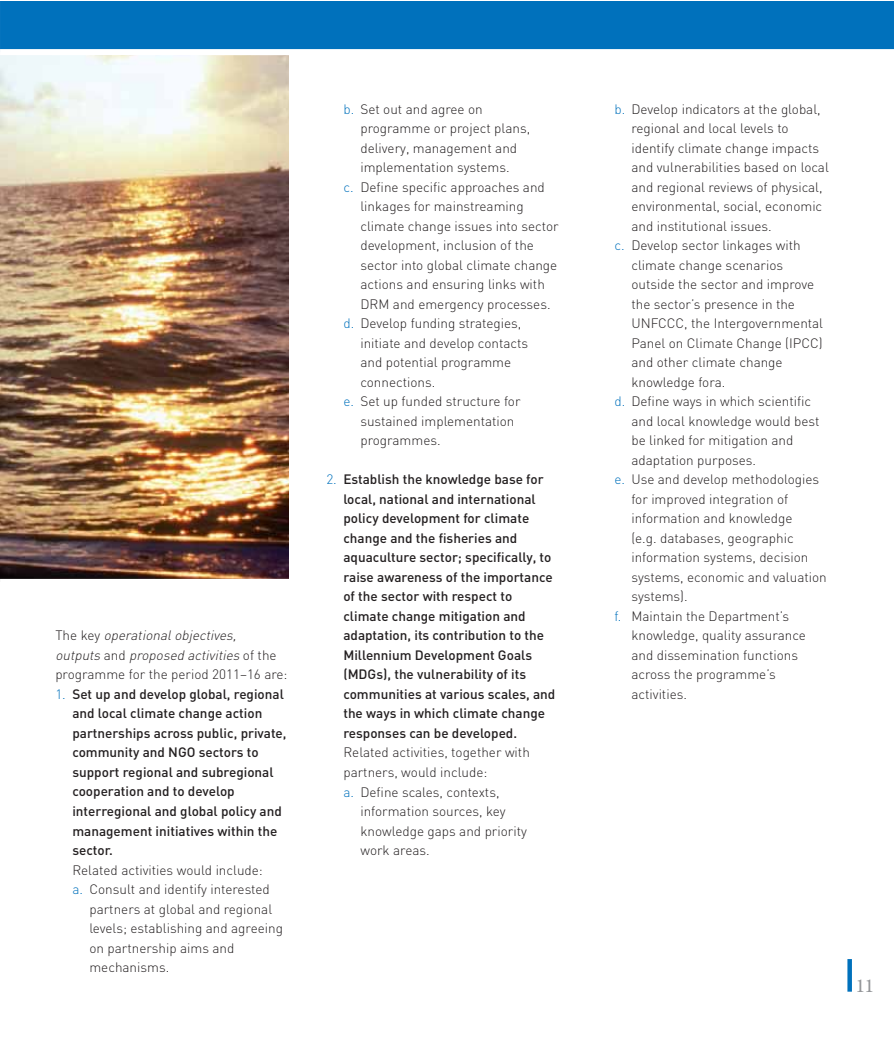
<style>
.page{position:relative;width:894px;height:1045px;background:#fff}
.page>*{position:absolute;margin:0;border:0;box-sizing:border-box;transform-origin:0 0}
.t1{font:18px "Century Std";color:#939598}
.t2{font:300 13.5px "DIN";color:#231f20}
.t3{font:500 13.5px/19.5px "DIN";color:#231f20}
.t4{font:italic 300 13.5px/19.5px "DIN";color:#231f20}
.s1{font-style:normal}
.s2{font-weight:300;color:#0071bc}
.s3{color:#0071bc}
</style>
<div class="page">
<img style="left:0;top:55px;width:288px;height:524px">
<svg style="left:847px;top:959px;width:4px;height:32px"></svg>
<div style="left:0;top:1px;width:893px;height:48px;background:#0071bc"></div>
<p class="t4" style="left:55px;top:627px;width:233px"><span class="s1">T h e k e y</span> operational objectives, outputs <span class="s1">a n d</span> proposed activities <span class="s1">o f t h e programme for the period 2011–16 are:</span></p>
<p class="t3" style="left:72px;top:686px;width:215px;text-indent:-17px"><span class="s2">1.</span> Set up and develop global, regional and local climate change action partnerships across public, private, community and NGO sectors to support regional and subregional cooperation and to develop interregional and global policy and management initiatives within the sector.</p>
<p class="t2" style="left:72px;top:864px;width:192px">Related activities would include:</p>
<p class="t2" style="left:72px;top:884px;width:199px"><span class="s3">a.</span> Consult and identify interested</p>
<p class="t2" style="left:89px;top:903px;width:184px">partners at global and regional</p>
<p class="t2" style="left:89px;top:923px;width:195px">levels; establishing and agreeing</p>
<p class="t2" style="left:89px;top:942px;width:146px">on partnership aims and</p>
<p class="t2" style="left:89px;top:962px;width:81px">mechanisms.</p>
<p class="t2" style="left:343px;top:104px;width:141px"><span class="s3">b.</span> Set out and agree on</p>
<p class="t2" style="left:360px;top:123px;width:171px">programme or project plans,</p>
<p class="t2" style="left:360px;top:143px;width:158px">delivery, management and</p>
<p class="t2" style="left:360px;top:162px;width:151px">implementation systems.</p>
<p class="t2" style="left:343px;top:182px;width:203px"><span class="s3">c.</span> Define specific approaches and</p>
<p class="t2" style="left:360px;top:201px;width:165px">linkages for mainstreaming</p>
<p class="t2" style="left:360px;top:221px;width:200px">climate change issues into sector</p>
<p class="t2" style="left:360px;top:240px;width:175px">development, inclusion of the</p>
<p class="t2" style="left:360px;top:260px;width:198px">sector into global climate change</p>
<p class="t2" style="left:360px;top:279px;width:186px">actions and ensuring links with</p>
<p class="t2" style="left:360px;top:299px;width:191px">DRM and emergency processes.</p>
<p class="t2" style="left:343px;top:318px;width:179px"><span class="s3">d.</span> Develop funding strategies,</p>
<p class="t2" style="left:360px;top:338px;width:169px">initiate and develop contacts</p>
<p class="t2" style="left:360px;top:357px;width:152px">and potential programme</p>
<p class="t2" style="left:360px;top:377px;width:76px">connections.</p>
<p class="t2" style="left:343px;top:396px;width:178px"><span class="s3">e.</span> Set up funded structure for</p>
<p class="t2" style="left:360px;top:416px;width:155px">sustained implementation</p>
<p class="t2" style="left:360px;top:435px;width:82px">programmes.</p>
<p class="t3" style="left:343px;top:471px;width:213px;text-indent:-17px"><span class="s2">2.</span> Establish the knowledge base for local, national and international policy development for climate change and the fisheries and aquaculture sector; specifically, to raise awareness of the importance of the sector with respect to climate change mitigation and adaptation, its contribution to the<br>Millennium Development Goals (MDGs), the vulnerability of its communities at various scales, and the ways in which climate change responses can be developed.</p>
<p class="t2" style="left:343px;top:747px;width:188px">Related activities, together with</p>
<p class="t2" style="left:343px;top:767px;width:145px">partners, would include:</p>
<p class="t2" style="left:343px;top:786px;width:157px"><span class="s3">a.</span> Define scales, contexts,</p>
<p class="t2" style="left:360px;top:806px;width:147px">information sources, key</p>
<p class="t2" style="left:360px;top:825px;width:168px">knowledge gaps and priority</p>
<p class="t2" style="left:360px;top:845px;width:71px">work areas.</p>
<p class="t2" style="left:614px;top:104px;width:208px"><span class="s3">b.</span> Develop indicators at the global,</p>
<p class="t2" style="left:631px;top:123px;width:159px">regional and local levels to</p>
<p class="t2" style="left:631px;top:143px;width:189px">identify climate change impacts</p>
<p class="t2" style="left:631px;top:162px;width:199px">and vulnerabilities based on local</p>
<p class="t2" style="left:631px;top:182px;width:193px">and regional reviews of physical,</p>
<p class="t2" style="left:631px;top:201px;width:192px">environmental, social, economic</p>
<p class="t2" style="left:631px;top:221px;width:142px">and institutional issues.</p>
<p class="t2" style="left:614px;top:240px;width:188px"><span class="s3">c.</span> Develop sector linkages with</p>
<p class="t2" style="left:631px;top:260px;width:153px">climate change scenarios</p>
<p class="t2" style="left:631px;top:279px;width:184px">outside the sector and improve</p>
<p class="t2" style="left:631px;top:299px;width:165px">the sector’s presence in the</p>
<p class="t2" style="left:631px;top:318px;width:193px">UNFCCC, the Intergovernmental</p>
<p class="t2" style="left:631px;top:338px;width:192px">Panel on Climate Change (IPCC)</p>
<p class="t2" style="left:631px;top:357px;width:153px">and other climate change</p>
<p class="t2" style="left:631px;top:377px;width:95px">knowledge fora.</p>
<p class="t2" style="left:614px;top:396px;width:198px"><span class="s3">d.</span> Define ways in which scientific</p>
<p class="t2" style="left:631px;top:416px;width:189px">and local knowledge would best</p>
<p class="t2" style="left:631px;top:435px;width:163px">be linked for mitigation and</p>
<p class="t2" style="left:631px;top:455px;width:126px">adaptation purposes.</p>
<p class="t2" style="left:614px;top:474px;width:206px"><span class="s3">e.</span> Use and develop methodologies</p>
<p class="t2" style="left:631px;top:494px;width:158px">for improved integration of</p>
<p class="t2" style="left:631px;top:513px;width:162px">information and knowledge</p>
<p class="t2" style="left:631px;top:533px;width:164px">(e.g. databases, geographic</p>
<p class="t2" style="left:631px;top:552px;width:178px">information systems, decision</p>
<p class="t2" style="left:631px;top:572px;width:197px">systems, economic and valuation</p>
<p class="t2" style="left:631px;top:591px;width:58px">systems).</p>
<p class="t2" style="left:614px;top:611px;width:176px"><span class="s3">f.</span> Maintain the Department’s</p>
<p class="t2" style="left:631px;top:630px;width:176px">knowledge, quality assurance</p>
<p class="t2" style="left:631px;top:650px;width:168px">and dissemination functions</p>
<p class="t2" style="left:631px;top:669px;width:146px">across the programme’s</p>
<p class="t2" style="left:631px;top:689px;width:57px">activities.</p>
<h1 class="t1" style="left:855px;top:974px;width:19px">11</h1>
</div>
